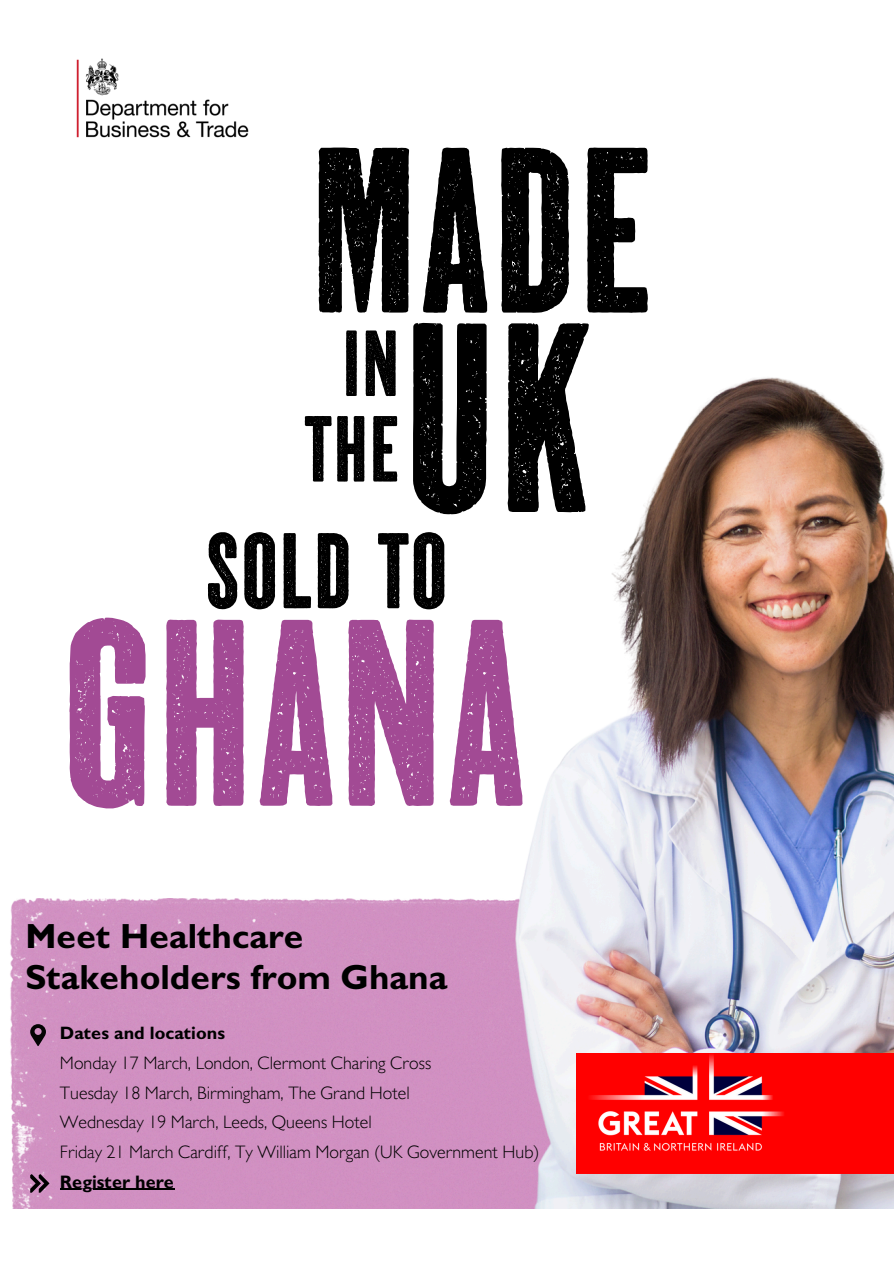
<style>
.page{position:relative;width:894px;height:1264px;background:#fff}
.page>*{position:absolute;margin:0;border:0;box-sizing:border-box;transform-origin:0 0}
.t1{font:300 248.1px "Dail Tabloid Mi UK";color:#000}
.t2{font:300 244.5px "Dail Tabloid Mi UK";color:#a24a94}
.t3{font:300 216.75px "Dail Tabloid Mi UK";color:#000}
.t4{font:300 98.85px "Dail Tabloid Mi UK";color:#000}
.t5{font:300 86.1px/85.5px "Dail Tabloid Mi UK";color:#000;text-align:center}
.t6{font:700 35.1px/41.7px "Gill Sans";color:#000}
.t7{font:300 18px "Gill Sans MT Std";color:#000}
.t8{font:700 18px "Gill Sans";color:#000}
.t9{font:700 18px "Gill Sans MT Std";color:#000}
</style>
<div class="page">
<div style="left:10px;top:898px;width:434px;height:310px;background:#d191c2"></div>
<img style="left:76px;top:58px;width:173px;height:80px">
<hr style="left:60px;top:1188px;width:114px;height:2px;background:#000">
<svg style="left:30px;top:1174px;width:19px;height:18px"></svg>
<img style="left:444px;top:377px;width:449px;height:831px">
<img style="left:576px;top:1053px;width:317px;height:120px">
<svg style="left:30px;top:1024px;width:16px;height:22px"></svg>
<h2 class="t3" style="left:307px;top:117px;width:349px">MADE</h2>
<p class="t5" style="left:303px;top:323px;width:98px">IN<br>THE</p>
<p class="t1" style="left:404px;top:288px;width:189px">UK</p>
<h6 class="t4" style="left:204px;top:519px;width:245px">SOLD TO</h6>
<p class="t2" style="left:61px;top:585px;width:466px">GHANA</p>
<h4 class="t6" style="left:26px;top:920px;width:423px">Meet Healthcare<br>Stakeholders from Ghana</h4>
<p class="t8" style="left:60px;top:1027px;width:167px">Dates and locations</p>
<h3 class="t7" style="left:60px;top:1056px;width:373px">Monday 17 March, London, Clermont Charing Cross</h3>
<h1 class="t7" style="left:60px;top:1086px;width:351px">Tuesday 18 March, Birmingham, The Grand Hotel</h1>
<h5 class="t7" style="left:60px;top:1116px;width:313px">Wednesday 19 March, Leeds, Queens Hotel</h5>
<p class="t7" style="left:60px;top:1145px;width:481px">Friday 21 March Cardiff, Ty William Morgan (UK Government Hub)</p>
<p class="t9" style="left:60px;top:1175px;width:116px">Register here</p>
</div>
